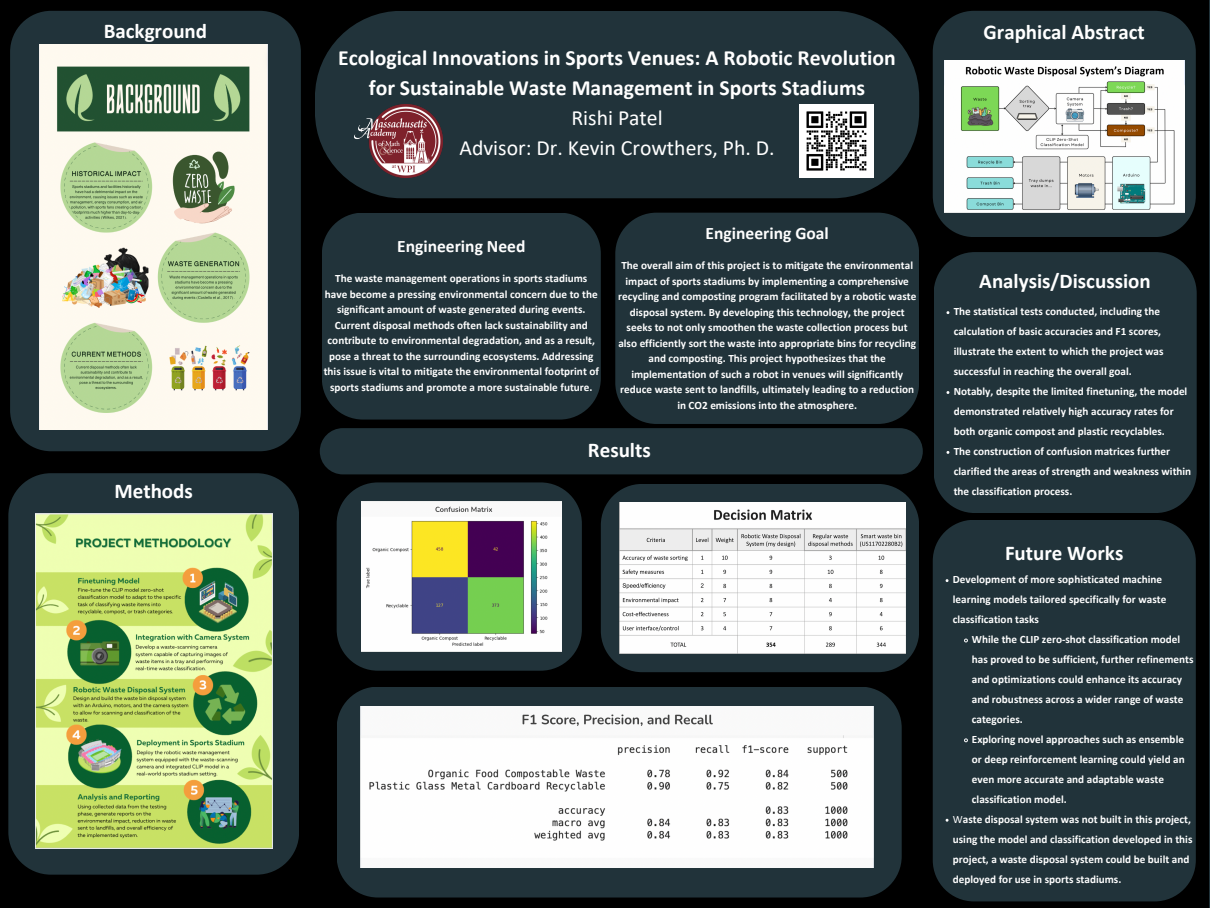
<style>
.page{position:relative;width:1210px;height:908px;background:#fff}
.page>*{position:absolute;margin:0;border:0;box-sizing:border-box;transform-origin:0 0}
.t1{font:700 21.7px/30.2px "Calibri";color:#fff;text-align:center}
.t2{font:21.7px/30.2px "Calibri";color:#fff;text-align:center}
.t3{font:700 21px "Calibri";color:#fff}
.t4{font:700 17.5px "Calibri";color:#fefefe}
.t5{font:700 11.2px/15.5px "Calibri";color:#fefefe;text-align:center}
.s1{font-weight:400}
</style>
<div class="page">
<div style="left:0;top:0;width:307px;height:907px;background:#000"></div>
<div style="left:901px;top:0;width:308px;height:907px;background:#000"></div>
<div style="left:307px;top:0;width:600px;height:907px;background:#000"></div>
<div style="left:315px;top:11px;width:604px;height:187px;background:#21333a;border-radius:86px"></div>
<div style="left:322px;top:212px;width:278px;height:207px;background:#21333a;border-radius:41px"></div>
<div style="left:10px;top:11px;width:291px;height:440px;background:#21333a;border-radius:41px"></div>
<div style="left:615px;top:212px;width:304px;height:212px;background:#21333a;border-radius:41px"></div>
<div style="left:8px;top:473px;width:291px;height:401px;background:#21333a;border-radius:43px"></div>
<div style="left:337px;top:482px;width:245px;height:188px;background:#21333a;border-radius:41px"></div>
<div style="left:601px;top:483px;width:318px;height:189px;background:#21333a;border-radius:41px"></div>
<div style="left:337px;top:686px;width:564px;height:211px;background:#21333a;border-radius:41px"></div>
<div style="left:320px;top:428px;width:603px;height:46px;background:#21333a;border-radius:23px"></div>
<div style="left:932px;top:11px;width:263px;height:226px;background:#21333a;border-radius:41px"></div>
<div style="left:933px;top:252px;width:263px;height:261px;background:#21333a;border-radius:41px"></div>
<div style="left:932px;top:519px;width:263px;height:381px;background:#21333a;border-radius:41px"></div>
<img style="left:354px;top:104px;width:88px;height:74px">
<img style="left:800px;top:104px;width:73px;height:74px">
<img style="left:40px;top:45px;width:227px;height:384px">
<img style="left:35px;top:513px;width:237px;height:335px">
<img style="left:945px;top:61px;width:240px;height:151px">
<img style="left:361px;top:706px;width:512px;height:161px">
<img style="left:361px;top:501px;width:200px;height:150px">
<img style="left:619px;top:502px;width:286px;height:151px">
<h1 class="t3" style="left:104px;top:22px;width:105px">Background</h1>
<h1 class="t3" style="left:983px;top:23px;width:163px">Graphical Abstract</h1>
<h1 class="t3" style="left:114px;top:482px;width:80px">Methods</h1>
<h1 class="t1" style="left:338px;top:44px;width:559px">Ecological Innovations in Sports Venues: A Robotic Revolution for Sustainable Waste Management in Sports Stadiums</h1>
<h1 class="t2" style="left:459px;top:104px;width:317px">Rishi Patel<br>Advisor: Dr. Kevin Crowthers, Ph. D.</h1>
<h3 class="t4" style="left:705px;top:226px;width:125px">Engineering Goal</h3>
<p class="t5" style="left:618px;top:258px;width:300px">The overall aim of this project is to mitigate the environmental impact of sports stadiums by implementing a comprehensive recycling and composting program facilitated by a robotic waste disposal system. By developing this technology, the project seeks to not only smoothen the waste collection process but also efficiently sort the waste into appropriate bins for recycling and composting. This project hypothesizes that the implementation of such a robot in venues will significantly reduce waste sent to landfills, ultimately leading to a reduction in CO2 emissions into the atmosphere.</p>
<p class="t3" style="left:588px;top:440px;width:64px">Results</p>
<h3 class="t4" style="left:397px;top:239px;width:130px">Engineering Need</h3>
<p class="t5" style="left:324px;top:271px;width:277px">The waste management operations in sports stadiums have become a pressing environmental concern due to the significant amount of waste generated during events.<br>Current disposal methods often lack sustainability and contribute to environmental degradation, and as a result, pose a threat to the surrounding ecosystems. Addressing this issue is vital to mitigate the environmental footprint of sports stadiums and promote a more sustainable future.</p>
<h1 class="t3" style="left:979px;top:272px;width:173px">Analysis/Discussion</h1>
<p class="t5" style="left:953px;top:302px;width:239px;line-height:19.9px;text-align:left">The statistical tests conducted, including the calculation of basic accuracies and F1 scores, illustrate the extent to which the project was successful in reaching the overall goal.<br>Notably, despite the limited finetuning, the model demonstrated relatively high accuracy rates for both organic compost and plastic recyclables.<br>The construction of confusion matrices further clarified the areas of strength and weakness within the classification process.</p>
<p class="t3" style="left:1005px;top:544px;width:120px">Future Works</p>
<p class="t5" style="left:953px;top:570px;width:215px;line-height:19.9px;text-align:left">Development of more sophisticated machine learning models tailored specifically for waste classification tasks</p>
<p class="t5" style="left:972px;top:632px;width:210px">While the CLIP zero-shot classification model</p>
<p class="t5" style="left:972px;top:652px;width:223px">has proved to be sufficient, further refinements</p>
<p class="t5" style="left:972px;top:672px;width:212px">and optimizations could enhance its accuracy</p>
<p class="t5" style="left:972px;top:692px;width:213px">and robustness across a wider range of waste</p>
<p class="t5" style="left:972px;top:712px;width:52px">categories.</p>
<p class="t5" style="left:972px;top:732px;width:214px">Exploring novel approaches such as ensemble</p>
<p class="t5" style="left:972px;top:752px;width:214px">or deep reinforcement learning could yield an</p>
<p class="t5" style="left:972px;top:772px;width:194px">even more accurate and adaptable waste</p>
<p class="t5" style="left:972px;top:792px;width:96px">classification model.</p>
<p class="t5" style="left:953px;top:812px;width:240px"><span class="s1">W</span>aste disposal system was not built in this project,</p>
<p class="t5" style="left:953px;top:832px;width:241px">using the model and classification developed in this</p>
<p class="t5" style="left:953px;top:852px;width:238px">project, a waste disposal system could be built and</p>
<p class="t5" style="left:953px;top:872px;width:170px">deployed for use in sports stadiums.</p>
</div>
